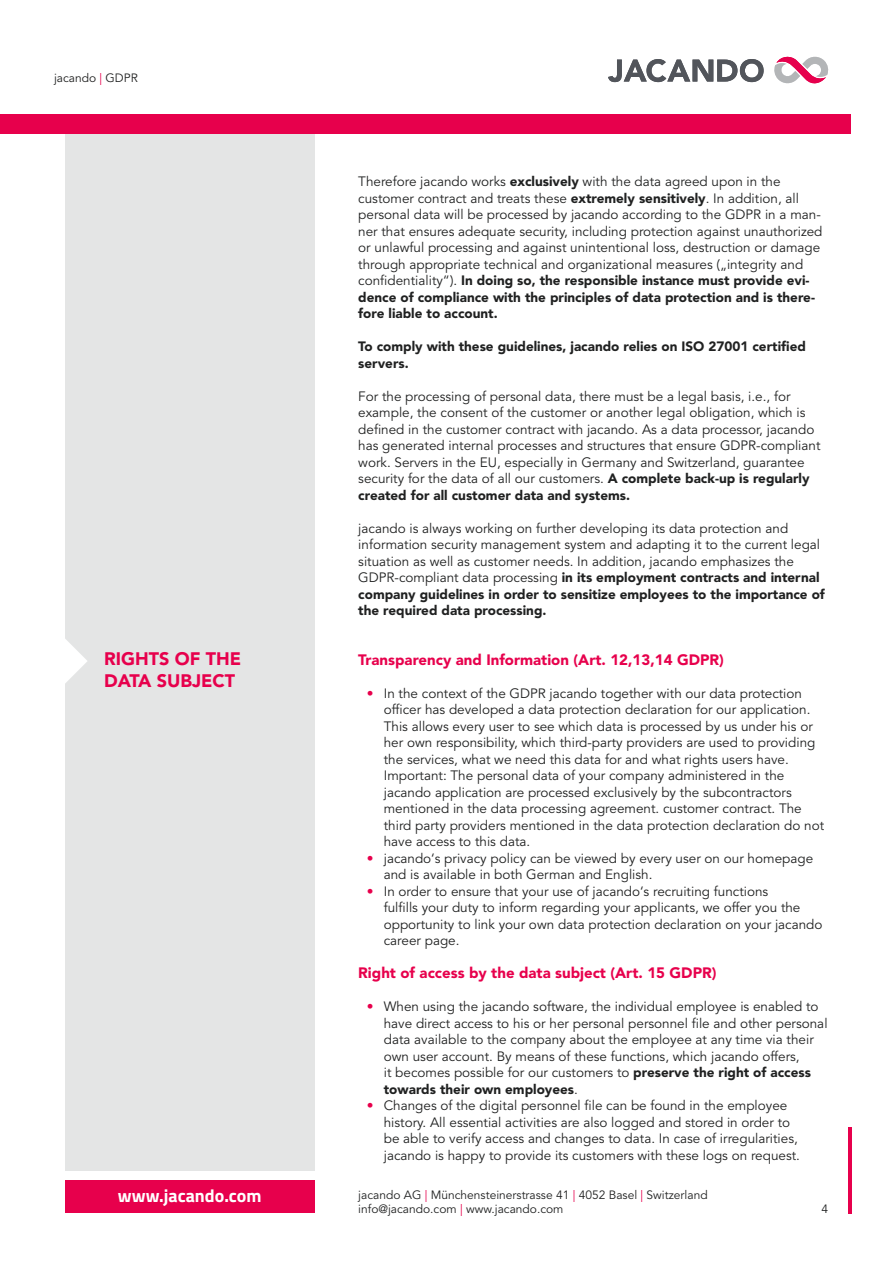
<style>
.page{position:relative;width:893px;height:1263px;background:#fff}
.page>*{position:absolute;margin:0;border:0;box-sizing:border-box;transform-origin:0 0}
.t1{font:900 18px/21.6px "Avenir LT Std";color:#e7004c}
.t2{font:700 18px "Titillium Web";color:#fff}
.t3{font:900 15px "Avenir LT Std";color:#e7004c}
.t4{font:13.5px/16.5px "Avenir LT Std";color:#202121}
.t5{font:900 13.5px/16.5px "Avenir LT Std";color:#202121}
.t6{font:12px/14.4px "Avenir LT Std";color:#202121}
.s1{color:#e7004c}
.s2{font-weight:900}
.s3{font-weight:900;color:#e7004c}
</style>
<div class="page">
<div style="left:0;top:115px;width:850px;height:19px;background:#e7004c"></div>
<svg style="left:774px;top:57px;width:54px;height:26px"></svg>
<svg style="left:608px;top:59px;width:156px;height:23px"></svg>
<div style="left:65px;top:134px;width:250px;height:1036px;background:#e4e5e5"></div>
<div style="left:65px;top:1180px;width:250px;height:33px;background:#e7004c"></div>
<hr style="left:848px;top:1127px;width:3px;height:86px;background:#e7004c">
<svg style="left:65px;top:639px;width:22px;height:44px"></svg>
<p class="t6" style="left:54px;top:71px;width:85px">jacando <span class="s1">|</span> GDPR</p>
<h1 class="t1" style="left:104px;top:648px;width:138px">RIGHTS OF THE<br>DATA SUBJECT</h1>
<p class="t4" style="left:358px;top:173px;width:466px">Therefore jacando works <span class="s2">exclusively</span> with the data agreed upon in the customer contract and treats these <span class="s2">extremely sensitively</span>. In addition, all personal data will be processed by jacando according to the GDPR in a man&shy;ner that ensures adequate security, including protection against unauthorized or unlawful processing and against unintentional loss, destruction or damage through appropriate technical and organizational measures („integrity and confidentiality“). <span class="s2">In doing so, the responsible instance must provide evi&shy;dence of compliance with the principles of data protection and is there&shy;fore liable to account.</span></p>
<p class="t5" style="left:358px;top:338px;width:449px">To comply with these guidelines, jacando relies on ISO 27001 certified servers.</p>
<p class="t4" style="left:358px;top:388px;width:464px">For the processing of personal data, there must be a legal basis, i.e., for example, the consent of the customer or another legal obligation, which is defined in the customer contract with jacando. As a data processor, jacando has generated internal processes and structures that ensure GDPR-compliant work. Servers in the EU, especially in Germany and Switzerland, guarantee security for the data of all our customers. <span class="s2">A complete back-up is regularly created for all customer data and systems.</span></p>
<p class="t4" style="left:358px;top:520px;width:468px">jacando is always working on further developing its data protection and information security management system and adapting it to the current legal situation as well as customer needs. In addition, jacando emphasizes the GDPR-compliant data processing <span class="s2">in its employment contracts and internal company guidelines in order to sensitize employees to the importance of the required data processing.</span></p>
<p class="t3" style="left:358px;top:650px;width:367px">Transparency and Information (Art. 12,13,14 GDPR)</p>
<p class="t4" style="left:384px;top:685px;width:442px;text-indent:-17px"><span class="s3">•</span> In the context of the GDPR jacando together with our data protection officer has developed a data protection declaration for our application.<br>This allows every user to see which data is processed by us under his or her own responsibility, which third-party providers are used to providing the services, what we need this data for and what rights users have.<br>Important: The personal data of your company administered in the jacando application are processed exclusively by the subcontractors mentioned in the data processing agreement. customer contract. The third party providers mentioned in the data protection declaration do not have access to this data.</p>
<p class="t4" style="left:384px;top:850px;width:431px;text-indent:-17px"><span class="s3">•</span> jacando‘s privacy policy can be viewed by every user on our homepage and is available in both German and English.</p>
<p class="t4" style="left:384px;top:883px;width:440px;text-indent:-17px"><span class="s3">•</span> In order to ensure that your use of jacando‘s recruiting functions<br>fulfills your duty to inform regarding your applicants, we offer you the opportunity to link your own data protection declaration on your jacando career page.</p>
<p class="t3" style="left:358px;top:964px;width:360px">Right of access by the data subject (Art. 15 GDPR)</p>
<p class="t4" style="left:384px;top:998px;width:445px;text-indent:-17px"><span class="s3">•</span> When using the jacando software, the individual employee is enabled to have direct access to his or her personal personnel file and other personal data available to the company about the employee at any time via their own user account. By means of these functions, which jacando offers,<br>it becomes possible for our customers to <span class="s2">preserve the right of access towards their own employees</span>.</p>
<p class="t4" style="left:384px;top:1097px;width:418px;text-indent:-17px"><span class="s3">•</span> Changes of the digital personnel file can be found in the employee history. All essential activities are also logged and stored in order to be able to verify access and changes to data. In case of irregularities, jacando is happy to provide its customers with these logs on request.</p>
<h1 class="t2" style="left:118px;top:1182px;width:145px">www.jacando.com</h1>
<p class="t6" style="left:358px;top:1188px;width:351px">jacando AG <span class="s1">|</span> Münchensteinerstrasse 41 <span class="s1">|</span> 4052 Basel <span class="s1">|</span> Switzerland info@jacando.com <span class="s1">|</span> www.jacando.com</p>
<p class="t6" style="left:821px;top:1202px;width:8px">4</p>
</div>
